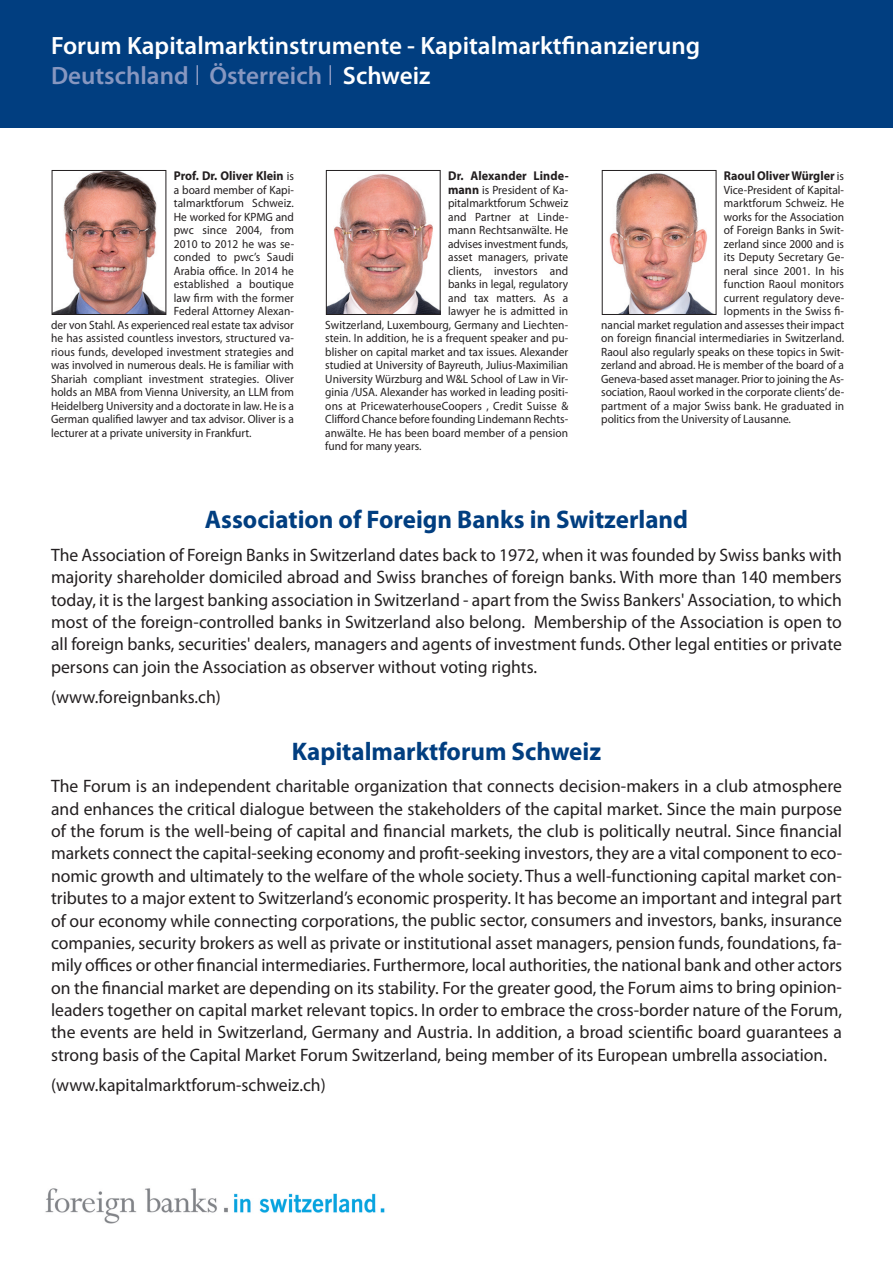
<style>
.page{position:relative;width:893px;height:1263px;background:#fff}
.page>*{position:absolute;margin:0;border:0;box-sizing:border-box;transform-origin:0 0}
.t1{font:700 25.5px "Myriad Pro";color:#013e80}
.t2{font:600 25.2px/29.8px "Myriad Pro";color:#fff}
.t3{font:18px/22.4px "Myriad Pro";color:#231f20;text-align:justify}
.t4{font:700 12.75px "Myriad Pro";color:#231f20;scale:.95 1}
.t5{font:12px "Myriad Pro";color:#231f20;scale:.95 1}
.s1{color:#8797c0}
.s2{font-weight:400;font-size:12px}
.s3{font-weight:700;font-size:12.75px}
</style>
<div class="page">
<div style="left:0;top:0;width:893px;height:128px;background:#013e80"></div>
<svg style="left:197px;top:65px;width:1px;height:20px"></svg>
<svg style="left:330px;top:65px;width:1px;height:20px"></svg>
<img style="left:45px;top:1188px;width:183px;height:36px">
<img style="left:234px;top:1193px;width:151px;height:20px">
<img style="left:54px;top:172px;width:110px;height:141px">
<div style="left:52px;top:170px;width:114px;height:145px;border:1px solid #231f20"></div>
<img style="left:609px;top:173px;width:103px;height:140px">
<div style="left:602px;top:170px;width:114px;height:145px;border:1px solid #231f20"></div>
<img style="left:328px;top:174px;width:111px;height:139px">
<div style="left:326px;top:170px;width:115px;height:145px;border:1px solid #231f20"></div>
<h2 class="t2" style="left:51px;top:33px;width:651px">Forum Kapitalmarktinstrumente - Kapitalmarktfinanzierung<br><span class="s1">Deutschland Österreich</span> Schweiz</h2>
<p class="t4" style="left:174px;top:171px;width:128px">Prof. Dr. Oliver Klein <span class="s2">is</span></p>
<p class="t5" style="left:174px;top:185px;width:128px">a board member of Kapi-</p>
<p class="t5" style="left:174px;top:199px;width:128px">talmarktforum Schweiz.</p>
<p class="t5" style="left:174px;top:212px;width:128px">He worked for KPMG and</p>
<p class="t5" style="left:174px;top:226px;width:128px">pwc since 2004, from</p>
<p class="t5" style="left:174px;top:239px;width:128px">2010 to 2012 he was se-</p>
<p class="t5" style="left:174px;top:253px;width:128px">conded to pwc’s Saudi</p>
<p class="t5" style="left:174px;top:266px;width:128px">Arabia office. In 2014 he</p>
<p class="t5" style="left:174px;top:280px;width:128px">established a boutique</p>
<p class="t5" style="left:174px;top:293px;width:128px">law firm with the former</p>
<p class="t5" style="left:174px;top:307px;width:128px">Federal Attorney Alexan-</p>
<p class="t5" style="left:51px;top:320px;width:257px">der von Stahl. As experienced real estate tax advisor</p>
<p class="t5" style="left:51px;top:334px;width:257px">he has assisted countless investors, structured va-</p>
<p class="t5" style="left:51px;top:347px;width:257px">rious funds, developed investment strategies and</p>
<p class="t5" style="left:51px;top:361px;width:257px">was involved in numerous deals. He is familiar with</p>
<p class="t5" style="left:51px;top:374px;width:257px">Shariah compliant investment strategies. Oliver</p>
<p class="t5" style="left:51px;top:388px;width:257px">holds an MBA from Vienna University, an LLM from</p>
<p class="t5" style="left:51px;top:401px;width:257px">Heidelberg University and a doctorate in law. He is a</p>
<p class="t5" style="left:51px;top:415px;width:257px">German qualified lawyer and tax advisor. Oliver is a</p>
<p class="t5" style="left:51px;top:428px;width:213px">lecturer at a private university in Frankfurt.</p>
<p class="t4" style="left:448px;top:171px;width:128px">Dr. Alexander Linde-</p>
<p class="t5" style="left:448px;top:185px;width:128px"><span class="s3">mann</span> is President of Ka-</p>
<p class="t5" style="left:448px;top:199px;width:128px">pitalmarktforum Schweiz</p>
<p class="t5" style="left:448px;top:212px;width:128px">and Partner at Linde-</p>
<p class="t5" style="left:448px;top:226px;width:128px">mann Rechtsanwälte. He</p>
<p class="t5" style="left:448px;top:239px;width:128px">advises investment funds,</p>
<p class="t5" style="left:448px;top:253px;width:128px">asset managers, private</p>
<p class="t5" style="left:448px;top:266px;width:128px">clients, investors and</p>
<p class="t5" style="left:448px;top:280px;width:128px">banks in legal, regulatory</p>
<p class="t5" style="left:448px;top:293px;width:128px">and tax matters. As a</p>
<p class="t5" style="left:448px;top:307px;width:128px">lawyer he is admitted in</p>
<p class="t5" style="left:325px;top:320px;width:257px">Switzerland, Luxembourg, Germany and Liechten-</p>
<p class="t5" style="left:325px;top:334px;width:257px">stein. In addition, he is a frequent speaker and pu-</p>
<p class="t5" style="left:325px;top:347px;width:257px">blisher on capital market and tax issues. Alexander</p>
<p class="t5" style="left:325px;top:361px;width:257px">studied at University of Bayreuth, Julius-Maximilian</p>
<p class="t5" style="left:325px;top:374px;width:257px">University Würzburg and W&amp;L School of Law in Vir-</p>
<p class="t5" style="left:325px;top:388px;width:257px">ginia /USA. Alexander has worked in leading positi-</p>
<p class="t5" style="left:325px;top:401px;width:257px">ons at PricewaterhouseCoopers , Credit Suisse &amp;</p>
<p class="t5" style="left:325px;top:415px;width:257px">Clifford Chance before founding Lindemann Rechts-</p>
<p class="t5" style="left:325px;top:428px;width:257px">anwälte. He has been board member of a pension</p>
<p class="t5" style="left:325px;top:442px;width:103px">fund for many years.</p>
<p class="t4" style="left:724px;top:171px;width:128px">Raoul OliverWürgler <span class="s2">is</span></p>
<p class="t5" style="left:724px;top:185px;width:128px">Vice-President of Kapital-</p>
<p class="t5" style="left:724px;top:199px;width:128px">marktforum Schweiz. He</p>
<p class="t5" style="left:724px;top:212px;width:128px">works for the Association</p>
<p class="t5" style="left:724px;top:226px;width:128px">of Foreign Banks in Swit-</p>
<p class="t5" style="left:724px;top:239px;width:128px">zerland since 2000 and is</p>
<p class="t5" style="left:724px;top:253px;width:128px">its Deputy Secretary Ge-</p>
<p class="t5" style="left:724px;top:266px;width:128px">neral since 2001. In his</p>
<p class="t5" style="left:724px;top:280px;width:128px">function Raoul monitors</p>
<p class="t5" style="left:724px;top:293px;width:128px">current regulatory deve-</p>
<p class="t5" style="left:724px;top:307px;width:128px">lopments in the Swiss fi-</p>
<p class="t5" style="left:601px;top:320px;width:257px">nancial market regulation and assesses their impact</p>
<p class="t5" style="left:601px;top:334px;width:257px">on foreign financial intermediaries in Switzerland.</p>
<p class="t5" style="left:601px;top:347px;width:257px">Raoul also regularly speaks on these topics in Swit-</p>
<p class="t5" style="left:601px;top:361px;width:257px">zerland and abroad. He is member of the board of a</p>
<p class="t5" style="left:601px;top:374px;width:257px">Geneva-based asset manager. Prior to joining the As-</p>
<p class="t5" style="left:601px;top:388px;width:258px">sociation, Raoul worked in the corporate clients’de-</p>
<p class="t5" style="left:601px;top:401px;width:257px">partment of a major Swiss bank. He graduated in</p>
<p class="t5" style="left:601px;top:415px;width:201px">politics from the University of Lausanne.</p>
<h1 class="t1" style="left:205px;top:510px;width:485px">Association of Foreign Banks in Switzerland</h1>
<p class="t3" style="left:51px;top:545px;width:792px">The Association of Foreign Banks in Switzerland dates back to 1972, when it was founded by Swiss banks with majority shareholder domiciled abroad and Swiss branches of foreign banks. With more than 140 members today, it is the largest banking association in Switzerland - apart from the Swiss Bankers' Association, to which most of the foreign-controlled banks in Switzerland also belong. Membership of the Association is open to all foreign banks, securities' dealers, managers and agents of investment funds. Other legal entities or private persons can join the Association as observer without voting rights.</p>
<p class="t3" style="left:51px;top:687px;width:171px">(www.foreignbanks.ch)</p>
<h1 class="t1" style="left:292px;top:741px;width:311px">Kapitalmarktforum Schweiz</h1>
<p class="t3" style="left:51px;top:776px;width:793px">The Forum is an independent charitable organization that connects decision-makers in a club atmosphere and enhances the critical dialogue between the stakeholders of the capital market. Since the main purpose of the forum is the well-being of capital and financial markets, the club is politically neutral. Since financial markets connect the capital-seeking economy and profit-seeking investors, they are a vital component to eco&shy;nomic growth and ultimately to the welfare of the whole society. Thus a well-functioning capital market con&shy;tributes to a major extent to Switzerland’s economic prosperity. It has become an important and integral part of our economy while connecting corporations, the public sector, consumers and investors, banks, insurance companies, security brokers as well as private or institutional asset managers, pension funds, foundations, fa&shy;mily offices or other financial intermediaries. Furthermore, local authorities, the national bank and other actors on the financial market are depending on its stability. For the greater good, the Forum aims to bring opinion&shy;leaders together on capital market relevant topics. In order to embrace the cross-border nature of the Forum, the events are held in Switzerland, Germany and Austria. In addition, a broad scientific board guarantees a strong basis of the Capital Market Forum Switzerland, being member of its European umbrella association.</p>
<p class="t3" style="left:51px;top:1075px;width:276px">(www.kapitalmarktforum-schweiz.ch)</p>
</div>
